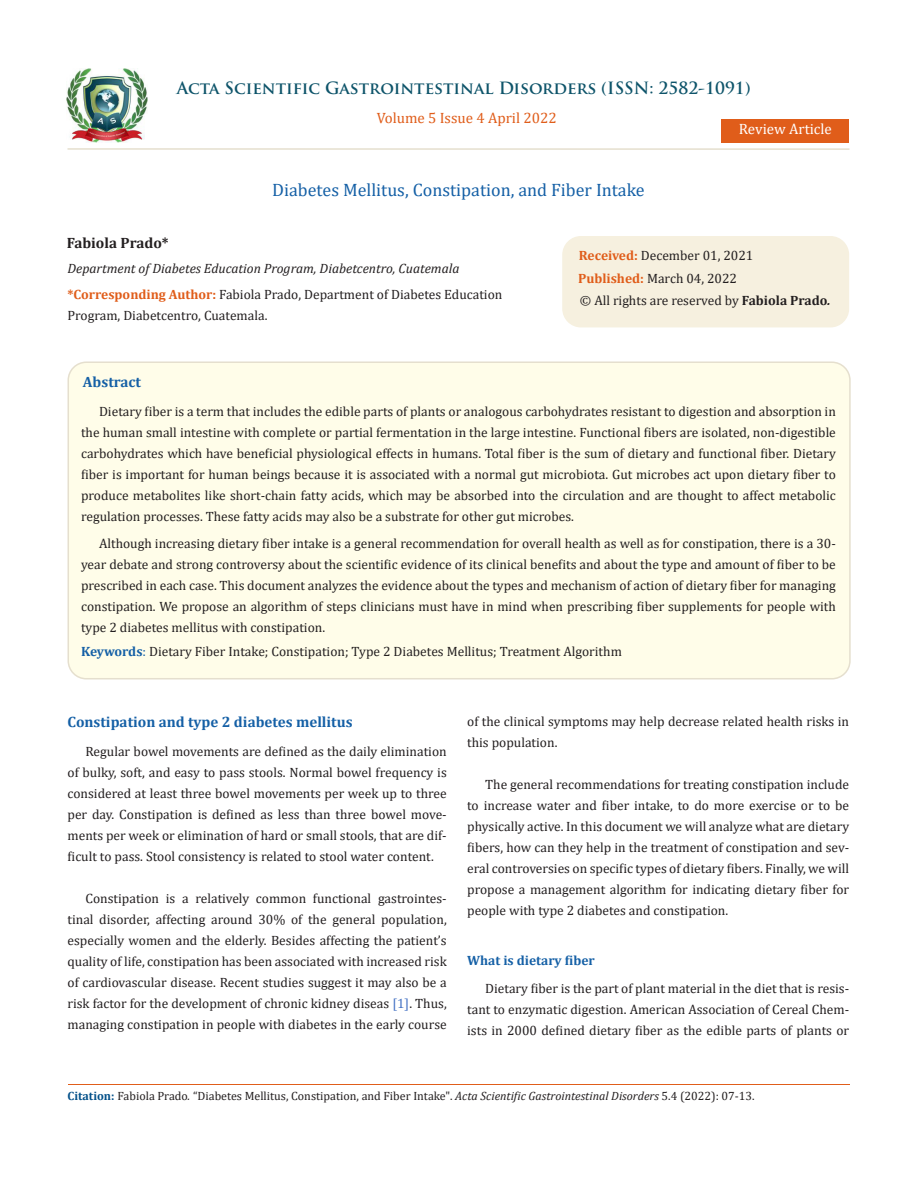
<style>
.page{position:relative;width:917px;height:1188px;background:#fff}
.page>*{position:absolute;margin:0;border:0;box-sizing:border-box;transform-origin:0 0}
.t1{font:18px "Cambria";color:#1560a6}
.t2{font:700 16.5px "Trajan Pro";color:#0e546a}
.Heading_1{font:700 15px "Cambria";color:#1560a6}
.t3{font:15px "Cambria";color:#e05d1a}
.t4{font:700 15px "Cambria";color:#231f20}
.t5{font:15px "Cambria";color:#fff}
.t6{font:13.5px/21px "Cambria";color:#231f20;text-align:justify}
.t7{font:italic 13.5px "Cambria";color:#231f20}
.Heading_1-2{font:700 13.5px "Cambria";color:#1560a6}
.t8{font:12px "Cambria";color:#231f20}
.s1{font-weight:700;color:#e05d1a}
.s2{font-weight:700}
.s3{font-weight:700;font-style:italic}
.s4{font-weight:700;color:#1560a6}
.s5{color:#1560a6}
.s6{color:#4472c4}
.s7{font-weight:700;color:#035089}
.s8{font-style:italic}
</style>
<div class="page">
<img style="left:67px;top:68px;width:80px;height:74px">
<div style="left:721px;top:119px;width:128px;height:23px;background:#e05d1a"></div>
<div style="left:563px;top:237px;width:285px;height:90px;background:#f6f0df;border-radius:18px"></div>
<div style="left:562px;top:236px;width:287px;height:91px;border:2px solid #f6f0df;border-radius:18px"></div>
<div style="left:68px;top:362px;width:781px;height:317px;background:#fffde9;border-radius:18px"></div>
<div style="left:67px;top:362px;width:783px;height:318px;border:2px solid #e5dfce;border-radius:18px"></div>
<hr style="left:67px;top:148px;width:782px;height:2px;background:#e5dfce">
<hr style="left:68px;top:1084px;width:781px;height:1px;background:#e05d1a">
<p class="t2" style="left:177px;top:77px;width:575px">Acta Scientific Gastrointestinal Disorders (ISSN: 2582-1091)</p>
<p class="t3" style="left:376px;top:109px;width:182px">Volume 5 Issue 4 April 2022</p>
<p class="t5" style="left:739px;top:120px;width:94px">Review Article</p>
<p class="t1" style="left:272px;top:180px;width:374px">Diabetes Mellitus, Constipation, and Fiber Intake</p>
<p class="t4" style="left:67px;top:233px;width:103px">Fabiola Prado*</p>
<p class="t7" style="left:67px;top:259px;width:393px">Department of Diabetes Education Program, Diabetcentro, Cuatemala</p>
<p class="t6" style="left:67px;top:284px;width:436px"><span class="s1">*Corresponding Author:</span> Fabiola Prado, Department of Diabetes Education</p>
<p class="t6" style="left:67px;top:305px;width:201px">Program, Diabetcentro, Cuatemala.</p>
<p class="t6" style="left:579px;top:245px;width:176px"><span class="s1">Received:</span> December 01, 2021</p>
<p class="t6" style="left:578px;top:268px;width:160px"><span class="s1">Published:</span> March 04, 2022</p>
<p class="t6" style="left:580px;top:289px;width:252px">© All rights are reserved by <span class="s2">Fabiola Prado</span><span class="s3">.</span></p>
<p class="Heading_1" style="left:83px;top:371px;width:60px">Abstract</p>
<p class="t6" style="left:81px;top:400px;width:756px;text-indent:18px">Dietary fiber is a term that includes the edible parts of plants or analogous carbohydrates resistant to digestion and absorption in the human small intestine with complete or partial fermentation in the large intestine. Functional fibers are isolated, non-digestible carbohydrates which have beneficial physiological effects in humans. Total fiber is the sum of dietary and functional fiber. Dietary fiber is important for human beings because it is associated with a normal gut microbiota. Gut microbes act upon dietary fiber to produce metabolites like short-chain fatty acids, which may be absorbed into the circulation and are thought to affect metabolic regulation processes. These fatty acids may also be a substrate for other gut microbes.</p>
<p class="t6" style="left:81px;top:532px;width:756px;text-indent:18px">Although increasing dietary fiber intake is a general recommendation for overall health as well as for constipation, there is a 30- year debate and strong controversy about the scientific evidence of its clinical benefits and about the type and amount of fiber to be prescribed in each case. This document analyzes the evidence about the types and mechanism of action of dietary fiber for managing constipation. We propose an algorithm of steps clinicians must have in mind when prescribing fiber supplements for people with type 2 diabetes mellitus with constipation.</p>
<p class="t6" style="left:81px;top:640px;width:542px"><span class="s4">Keywords</span><span class="s5">:</span> Dietary Fiber Intake; Constipation; Type 2 Diabetes Mellitus; Treatment Algorithm</p>
<p class="Heading_1" style="left:67px;top:711px;width:286px">Constipation and type 2 diabetes mellitus</p>
<p class="t6" style="left:67px;top:741px;width:381px;text-indent:18px">Regular bowel movements are defined as the daily elimination of bulky, soft, and easy to pass stools. Normal bowel frequency is considered at least three bowel movements per week up to three per day. Constipation is defined as less than three bowel move&shy;ments per week or elimination of hard or small stools, that are dif&shy;ficult to pass. Stool consistency is related to stool water content.</p>
<p class="t6" style="left:67px;top:888px;width:381px;text-indent:18px">Constipation is a relatively common functional gastrointes&shy;tinal disorder, affecting around 30% of the general population, especially women and the elderly. Besides affecting the patient’s quality of life, constipation has been associated with increased risk of cardiovascular disease. Recent studies suggest it may also be a risk factor for the development of chronic kidney diseas <span class="s6">[1]</span>. Thus, managing constipation in people with diabetes in the early course</p>
<p class="t6" style="left:467px;top:711px;width:383px">of the clinical symptoms may help decrease related health risks in this population.</p>
<p class="t6" style="left:467px;top:774px;width:383px;text-indent:18px">The general recommendations for treating constipation include to increase water and fiber intake, to do more exercise or to be physically active. In this document we will analyze what are dietary fibers, how can they help in the treatment of constipation and sev&shy;eral controversies on specific types of dietary fibers. Finally, we will propose a management algorithm for indicating dietary fiber for people with type 2 diabetes and constipation.</p>
<p class="Heading_1-2" style="left:467px;top:950px;width:129px">What is dietary fiber</p>
<p class="t6" style="left:467px;top:978px;width:383px;text-indent:18px">Dietary fiber is the part of plant material in the diet that is resis&shy;tant to enzymatic digestion. American Association of Cereal Chem&shy;ists in 2000 defined dietary fiber as the edible parts of plants or</p>
<p class="t8" style="left:68px;top:1089px;width:688px"><span class="s7">Citation:</span> Fabiola Prado<span class="s8">.</span> “Diabetes Mellitus, Constipation, and Fiber Intake". <span class="s8">Acta Scientific Gastrointestinal Disorders</span> 5.4 (2022): 07-13.</p>
</div>
